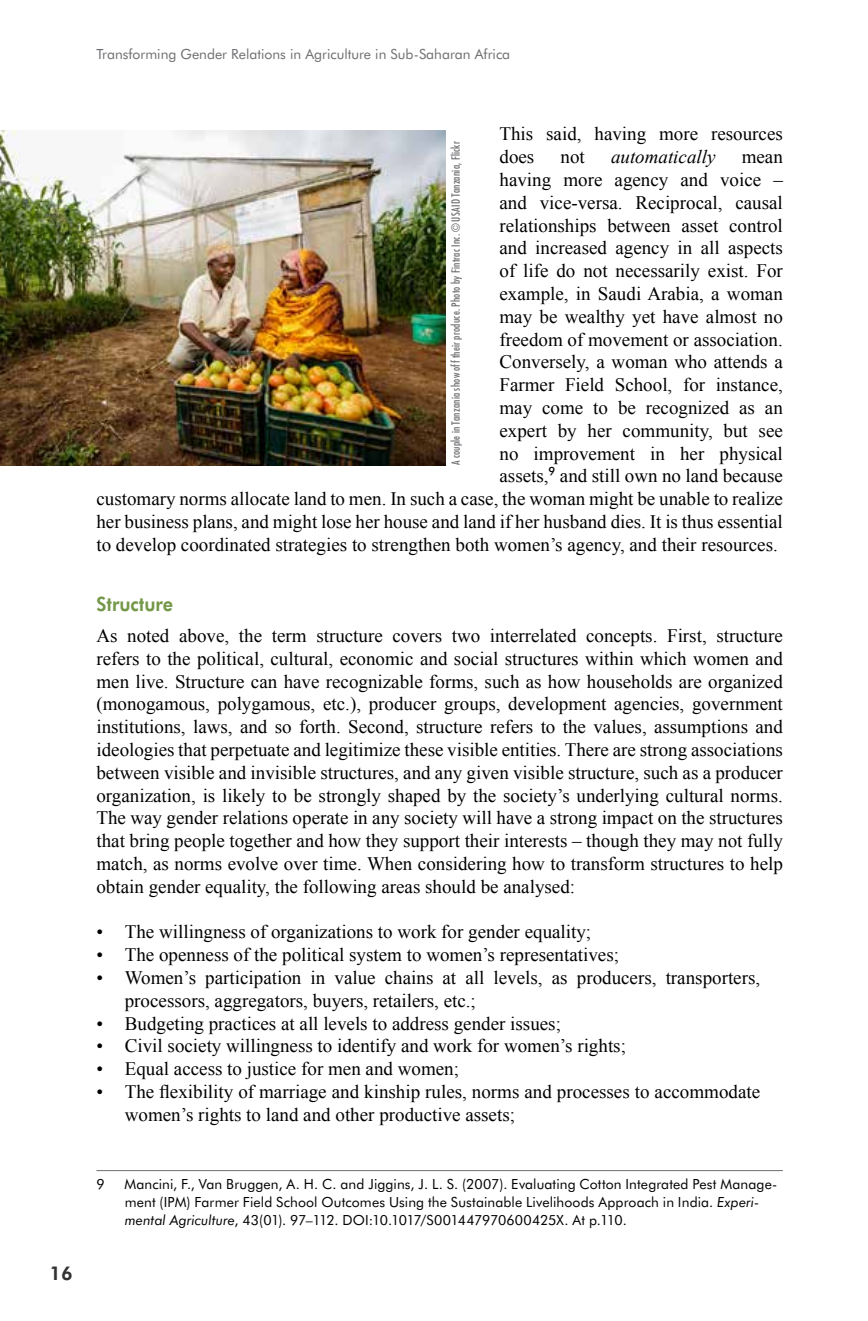
<style>
.page{position:relative;width:868px;height:1321px;background:#fff}
.page>*{position:absolute;margin:0;border:0;box-sizing:border-box;transform-origin:0 0}
.t1{font:800 19.8px "Futura BT";color:#739849;scale:.91 1}
.t2{font:19px/22.8px "Times New Roman";color:#000}
.t3{font:italic 19px "Times New Roman";color:#000}
.t4{font:800 19px "Futura BT";color:#333}
.t5{font:14px/18px "Futura BT";letter-spacing:.01em;color:#000}
.t6{font:14px "Futura BT";color:#6d6e71}
.t7{font:condensed 11px "Futura";letter-spacing:.02em;color:#6d6e71}
.s1{font-style:italic}
</style>
<div class="page">
<hr style="left:96px;top:1170px;width:686px;height:1px;background:#6d6e71">
<img style="left:0;top:130px;width:445px;height:335px">
<p class="t6" style="left:96px;top:45px;width:415px">Transforming Gender Relations in Agriculture in Sub-Saharan Africa</p>
<p class="t4" style="left:49px;top:1262px;width:25px">16</p>
<p class="t2" style="left:499px;top:122px;width:285px">This said, having more resources does</p>
<p class="t7" style="left:449px;top:465px;width:326px;rotate:-90deg">A couple in Tanzania show off their produce. Photo by Fintrac Inc. ©USAID Tanzania, Flickr</p>
<p class="t2" style="left:560px;top:145px;width:26px">not</p>
<p class="t3" style="left:611px;top:144px;width:106px">automatically</p>
<p class="t2" style="left:96px;top:145px;width:688px;text-align:right">mean<br>having more agency and voice –<br>and vice-versa. Reciprocal, causal<br>relationships between asset control<br>and increased agency in all aspects<br>of life do not necessarily exist. For<br>example, in Saudi Arabia, a woman<br>may be wealthy yet have almost no<br>freedom of movement or association.<br>Conversely, a woman who attends a<br>Farmer Field School, for instance,<br>may come to be recognized as an<br>expert by her community, but see<br>no improvement in her physical<br>assets,<sup>9</sup> and still own no land because<br>customary norms allocate land to men. In such a case, the woman might be unable to realize her business plans, and might lose her house and land if her husband dies. It is thus essential to develop coordinated strategies to strengthen both women’s agency, and their resources.</p>
<p class="t1" style="left:96px;top:592px;width:86px">Structure</p>
<p class="t2" style="left:96px;top:624px;width:688px;text-align:justify">As noted above, the term structure covers two interrelated concepts. First, structure refers to the political, cultural, economic and social structures within which women and men live. Structure can have recognizable forms, such as how households are organized (monogamous, polygamous, etc.), producer groups, development agencies, government institutions, laws, and so forth. Second, structure refers to the values, assumptions and ideologies that perpetuate and legitimize these visible entities. There are strong associations between visible and invisible structures, and any given visible structure, such as a producer organization, is likely to be strongly shaped by the society’s underlying cultural norms.<br>The way gender relations operate in any society will have a strong impact on the structures that bring people together and how they support their interests – though they may not fully match, as norms evolve over time. When considering how to transform structures to help obtain gender equality, the following areas should be analysed:</p>
<p class="t2" style="left:96px;top:920px;width:496px">• The willingness of organizations to work for gender equality;</p>
<p class="t2" style="left:96px;top:943px;width:524px">• The openness of the political system to women’s representatives;</p>
<p class="t2" style="left:125px;top:966px;width:636px;text-indent:-28px">• Women’s participation in value chains at all levels, as producers, transporters, processors, aggregators, buyers, retailers, etc.;</p>
<p class="t2" style="left:96px;top:1012px;width:466px">• Budgeting practices at all levels to address gender issues;</p>
<p class="t2" style="left:96px;top:1034px;width:531px">• Civil society willingness to identify and work for women’s rights;</p>
<p class="t2" style="left:96px;top:1057px;width:364px">• Equal access to justice for men and women;</p>
<p class="t2" style="left:125px;top:1080px;width:636px;text-indent:-28px">• The flexibility of marriage and kinship rules, norms and processes to accommodate women’s rights to land and other productive assets;</p>
<p class="t5" style="left:96px;top:1174px;width:10px">9</p>
<p class="t5" style="left:124px;top:1174px;width:654px">Mancini, F., Van Bruggen, A. H. C. and Jiggins, J. L. S. (2007). Evaluating Cotton Integrated Pest Manage&shy;ment (IPM) Farmer Field School Outcomes Using the Sustainable Livelihoods Approach in India. <span class="s1">Experi&shy;mental Agriculture</span>, 43(01). 97–112. DOI:10.1017/S001447970600425X. At p.110.</p>
</div>
